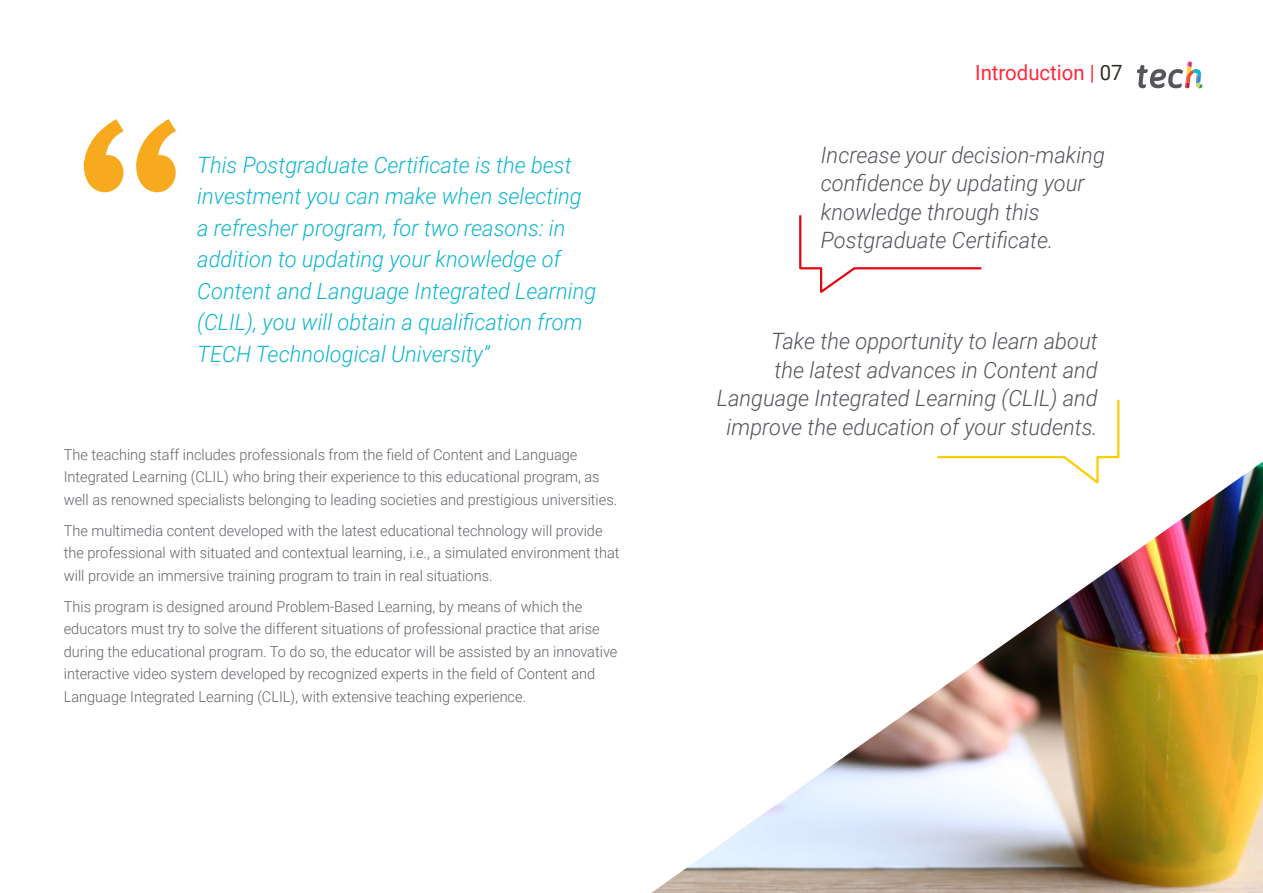
<style>
.page{position:relative;width:1263px;height:893px;background:#fff}
.page>*{position:absolute;margin:0;border:0;box-sizing:border-box;transform-origin:0 0}
.t1{font:italic 300 22.5px/31.5px "Roboto";color:#0fb6cf}
.t2{font:italic 300 22.5px/28.5px "Roboto";color:#52555b;text-align:right}
.t3{font:21px "Roboto";color:#ff293a}
.t4{font:300 15px/22.5px "Roboto";color:#61646a}
.s1{color:#fc2a3b}
.s2{color:#312e20}
</style>
<div class="page">
<svg style="left:84px;top:119px;width:92px;height:73px"></svg>
<img style="left:651px;top:461px;width:612px;height:432px">
<svg style="left:935px;top:399px;width:185px;height:88px"></svg>
<svg style="left:799px;top:215px;width:183px;height:78px"></svg>
<svg style="left:1137px;top:62px;width:65px;height:27px"></svg>
<p class="t1" style="left:197px;top:148px;width:401px">This Postgraduate Certificate is the best investment you can make when selecting a refresher program, for two reasons: in addition to updating your knowledge of Content and Language Integrated Learning (CLIL), you will obtain a qualification from TECH Technological University”</p>
<p class="t4" style="left:64px;top:443px;width:555px">The teaching staff includes professionals from the field of Content and Language<br>Integrated Learning (CLIL) who bring their experience to this educational program, as well as renowned specialists belonging to leading societies and prestigious universities.</p>
<p class="t4" style="left:64px;top:519px;width:557px">The multimedia content developed with the latest educational technology will provide the professional with situated and contextual learning, i.e., a simulated environment that will provide an immersive training program to train in real situations.</p>
<p class="t4" style="left:64px;top:595px;width:555px">This program is designed around Problem-Based Learning, by means of which the educators must try to solve the different situations of professional practice that arise during the educational program. To do so, the educator will be assisted by an innovative interactive video system developed by recognized experts in the field of Content and Language Integrated Learning (CLIL), with extensive teaching experience.</p>
<h2 class="t3" style="left:975px;top:57px;width:149px">Introduction <span class="s1">|</span> <span class="s2">07</span></h2>
<h1 class="t2" style="left:821px;top:140px;width:285px;text-align:left">Increase your decision-making confidence by updating your knowledge through this<br>Postgraduate Certificate.</h1>
<h1 class="t2" style="left:717px;top:326px;width:382px">Take the opportunity to learn about<br>the latest advances in Content and Language Integrated Learning (CLIL) and improve the education of your students.</h1>
</div>
